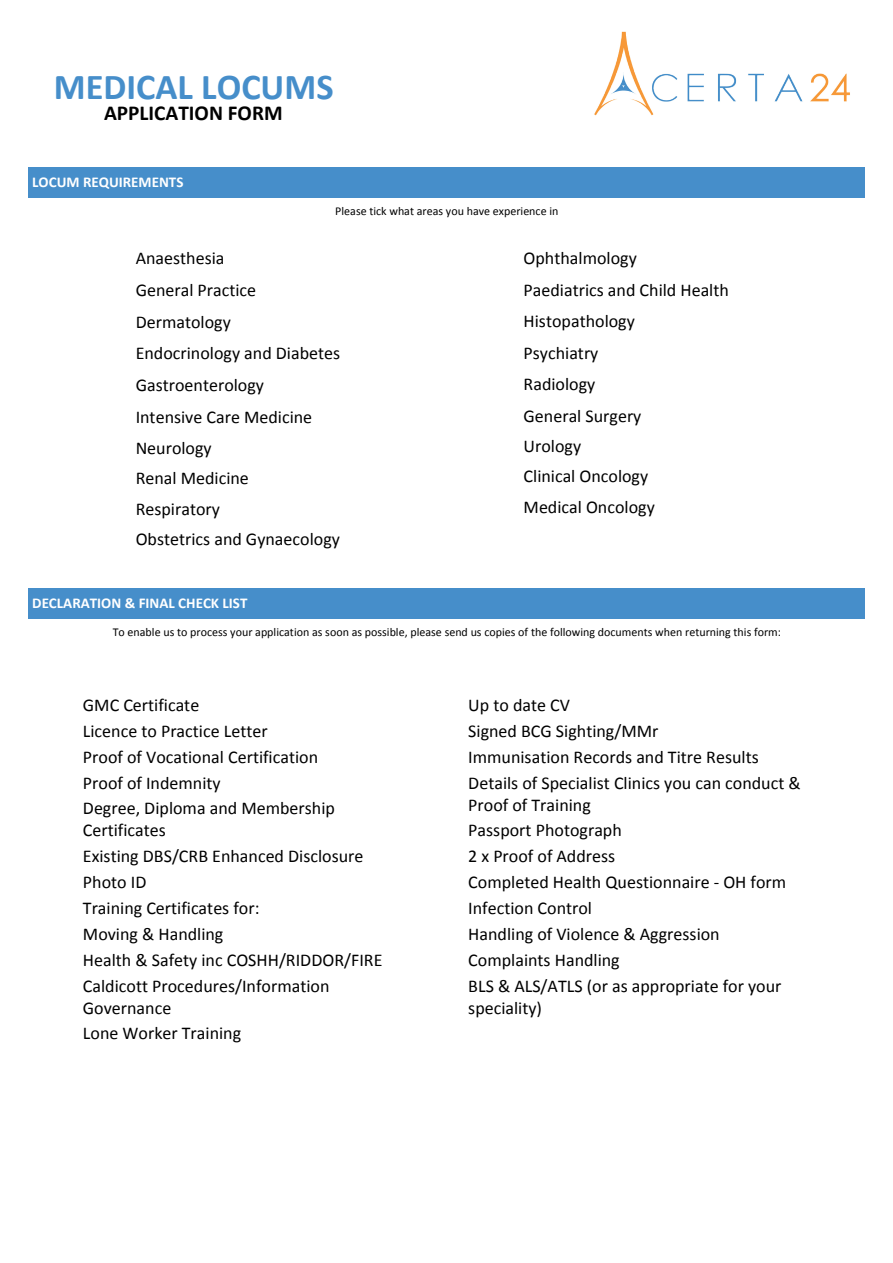
<style>
.page{position:relative;width:893px;height:1263px;background:#fff}
.page>*{position:absolute;margin:0;border:0;box-sizing:border-box;transform-origin:0 0}
.t1{font:700 36.6px "Calibri";color:#468eca}
.t2{font:700 21.3px "Calibri";color:#000}
.t3{font:18px/25.8px "Calibri";color:#000}
.t4{font:700 15px "Calibri";color:#fff}
.t5{font:12px "Calibri";color:#000}
</style>
<div class="page">
<img style="left:594px;top:31px;width:256px;height:85px">
<div style="left:28px;top:167px;width:418px;height:30px;background:#468eca"></div>
<div style="left:446px;top:167px;width:419px;height:30px;background:#468eca"></div>
<hr style="left:28px;top:196px;width:418px;height:2px;background:#468eca">
<hr style="left:446px;top:196px;width:419px;height:2px;background:#468eca">
<div style="left:28px;top:588px;width:418px;height:30px;background:#468eca"></div>
<div style="left:446px;top:588px;width:419px;height:30px;background:#468eca"></div>
<hr style="left:28px;top:617px;width:418px;height:2px;background:#468eca">
<hr style="left:446px;top:617px;width:419px;height:2px;background:#468eca">
<h1 class="t1" style="left:54px;top:71px;width:281px">MEDICAL LOCUMS</h1>
<p class="t2" style="left:104px;top:104px;width:180px">APPLICATION FORM</p>
<p class="t4" style="left:32px;top:176px;width:153px">LOCUM REQUIREMENTS</p>
<p class="t5" style="left:335px;top:206px;width:225px">Please tick what areas you have experience in</p>
<p class="t3" style="left:136px;top:244px;width:206px;line-height:31.2px">Anaesthesia<br>General Practice<br>Dermatology<br>Endocrinology and Diabetes<br>Gastroenterology<br>Intensive Care Medicine<br>Neurology<br>Renal Medicine<br>Respiratory<br>Obstetrics and Gynaecology</p>
<p class="t3" style="left:524px;top:244px;width:207px;line-height:31px">Ophthalmology<br>Paediatrics and Child Health<br>Histopathology<br>Psychiatry<br>Radiology<br>General Surgery<br>Urology<br>Clinical Oncology<br>Medical Oncology</p>
<p class="t4" style="left:32px;top:597px;width:217px">DECLARATION &amp; FINAL CHECK LIST</p>
<p class="t5" style="left:113px;top:627px;width:670px">To enable us to process your application as soon as possible, please send us copies of the following documents when returning this form:</p>
<p class="t3" style="left:83px;top:694px;width:254px">GMC Certificate<br>Licence to Practice Letter<br>Proof of Vocational Certification<br>Proof of Indemnity<br>Degree, Diploma and Membership</p>
<p class="t3" style="left:83px;top:819px;width:301px">Certificates<br>Existing DBS/CRB Enhanced Disclosure<br>Photo ID<br>Training Certificates for:<br>Moving &amp; Handling<br>Health &amp; Safety inc COSHH/RIDDOR/FIRE<br>Caldicott Procedures/Information</p>
<p class="t3" style="left:83px;top:996px;width:160px">Governance<br>Lone Worker Training</p>
<p class="t3" style="left:468px;top:694px;width:334px">Up to date CV<br>Signed BCG Sighting/MMr<br>Immunisation Records and Titre Results<br>Details of Specialist Clinics you can conduct &amp;</p>
<p class="t3" style="left:468px;top:793px;width:319px">Proof of Training<br>Passport Photograph<br>2 x Proof of Address<br>Completed Health Questionnaire - OH form<br>Infection Control<br>Handling of Violence &amp; Aggression<br>Complaints Handling<br>BLS &amp; ALS/ATLS (or as appropriate for your</p>
<p class="t3" style="left:468px;top:996px;width:75px">speciality)</p>
</div>
